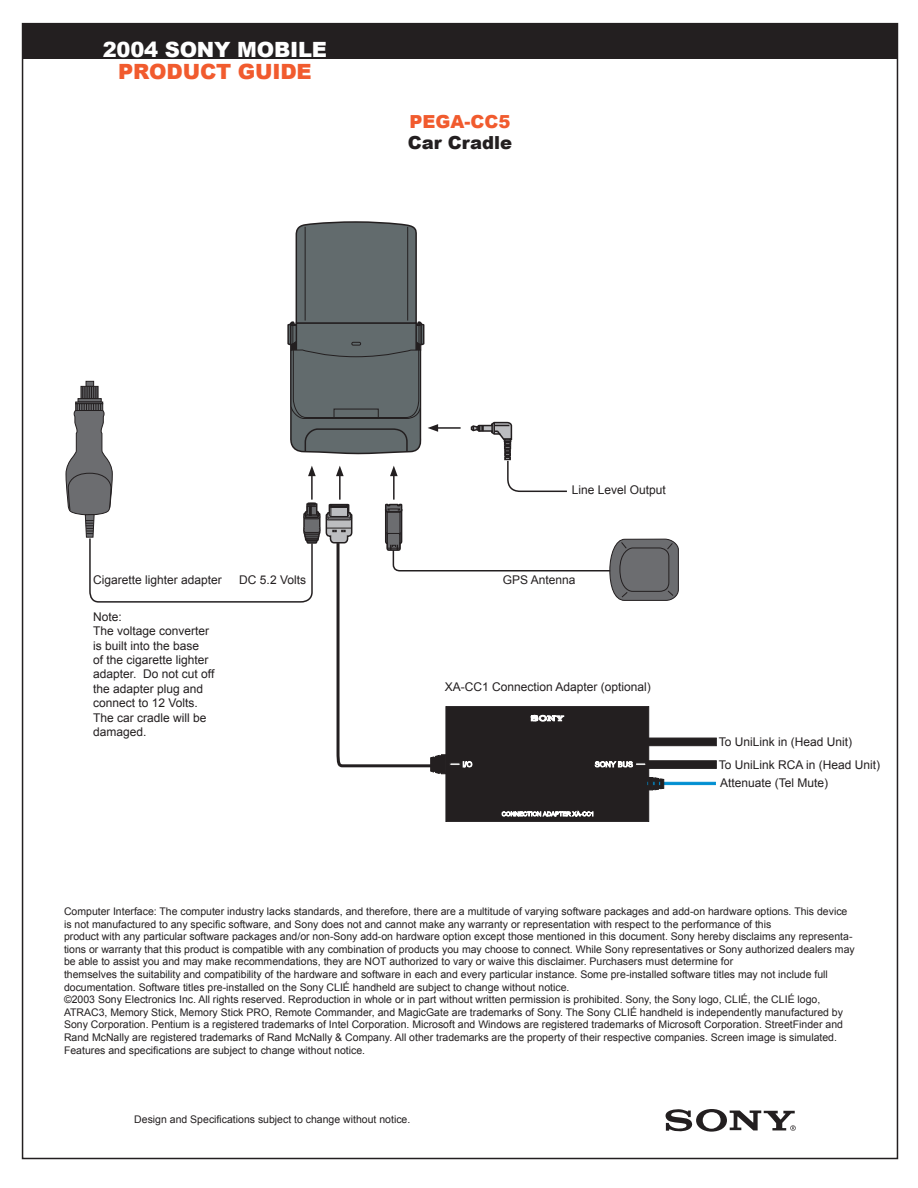
<style>
.page{position:relative;width:918px;height:1188px;background:#fff}
.page>*{position:absolute;margin:0;border:0;box-sizing:border-box;transform-origin:0 0}
.t1{font:900 21px "Arial";letter-spacing:-.01em;color:#fff}
.t2{font:900 21px "Arial";letter-spacing:-.01em;color:#f15b2e}
.t3{font:900 18px "Arial";color:#231f20}
.t4{font:900 18px "Arial";color:#f15b2e}
.t5{font:12px/14.4px "Arial";color:#231f20}
.t6{font:10.5px/12.6px "Arial";color:#231f20}
</style>
<div class="page">
<div style="left:22px;top:24px;width:876px;height:34px;background:#231f20"></div>
<svg style="left:665px;top:1109px;width:131px;height:23px"></svg>
<div style="left:446px;top:707px;width:203px;height:115px;background:#231f20"></div>
<div style="left:446px;top:707px;width:203px;height:115px;border:1px solid #231f20"></div>
<svg style="left:501px;top:811px;width:93px;height:6px"></svg>
<div style="left:648px;top:782px;width:67px;height:3px;border:1px solid #008fd2"></div>
<div style="left:647px;top:738px;width:69px;height:8px;background:#231f20"></div>
<div style="left:647px;top:738px;width:69px;height:8px;border:1px solid #231f20"></div>
<div style="left:647px;top:761px;width:69px;height:7px;background:#231f20"></div>
<svg style="left:65px;top:221px;width:614px;height:570px"></svg>
<h1 class="t1" style="left:103px;top:34px;width:226px">2004 SONY MOBILE</h1>
<h1 class="t2" style="left:118px;top:56px;width:195px">PRODUCT GUIDE</h1>
<h2 class="t4" style="left:410px;top:108px;width:102px">PEGA-CC5</h2>
<h2 class="t3" style="left:408px;top:130px;width:106px">Car Cradle</h2>
<p class="t5" style="left:572px;top:482px;width:96px">Line Level Output</p>
<p class="t5" style="left:93px;top:573px;width:130px">Cigarette lighter adapter</p>
<p class="t5" style="left:239px;top:573px;width:68px">DC 5.2 Volts</p>
<p class="t5" style="left:503px;top:573px;width:74px">GPS Antenna</p>
<p class="t5" style="left:93px;top:609px;width:123px">Note:<br>The voltage converter is built into the base<br>of the cigarette lighter adapter. Do not cut off the adapter plug and connect to 12 Volts.<br>The car cradle will be damaged.</p>
<p class="t5" style="left:445px;top:680px;width:208px">XA-CC1 Connection Adapter (optional)</p>
<p class="t5" style="left:719px;top:730px;width:163px;line-height:23.7px">To UniLink in (Head Unit)<br>To UniLink RCA in (Head Unit)</p>
<p class="t5" style="left:720px;top:776px;width:110px">Attenuate (Tel Mute)</p>
<p class="t6" style="left:64px;top:905px;width:792px">Computer Interface: The computer industry lacks standards, and therefore, there are a multitude of varying software packages and add-on hardware options. This device is not manufactured to any specific software, and Sony does not and cannot make any warranty or representation with respect to the performance of this<br>product with any particular software packages and/or non-Sony add-on hardware option except those mentioned in this document. Sony hereby disclaims any representa&shy;tions or warranty that this product is compatible with any combination of products you may choose to connect. While Sony representatives or Sony authorized dealers may be able to assist you and may make recommendations, they are NOT authorized to vary or waive this disclaimer. Purchasers must determine for<br>themselves the suitability and compatibility of the hardware and software in each and every particular instance. Some pre-installed software titles may not include full documentation. Software titles pre-installed on the Sony CLIÉ handheld are subject to change without notice.<br>©2003 Sony Electronics Inc. All rights reserved. Reproduction in whole or in part without written permission is prohibited. Sony, the Sony logo, CLIÉ, the CLIÉ logo, ATRAC3, Memory Stick, Memory Stick PRO, Remote Commander, and MagicGate are trademarks of Sony. The Sony CLIÉ handheld is independently manufactured by Sony Corporation. Pentium is a registered trademarks of Intel Corporation. Microsoft and Windows are registered trademarks of Microsoft Corporation. StreetFinder and Rand McNally are registered trademarks of Rand McNally &amp; Company. All other trademarks are the property of their respective companies. Screen image is simulated.<br>Features and specifications are subject to change without notice.</p>
<p class="t6" style="left:134px;top:1113px;width:278px">Design and Specifications subject to change without notice.</p>
</div>
